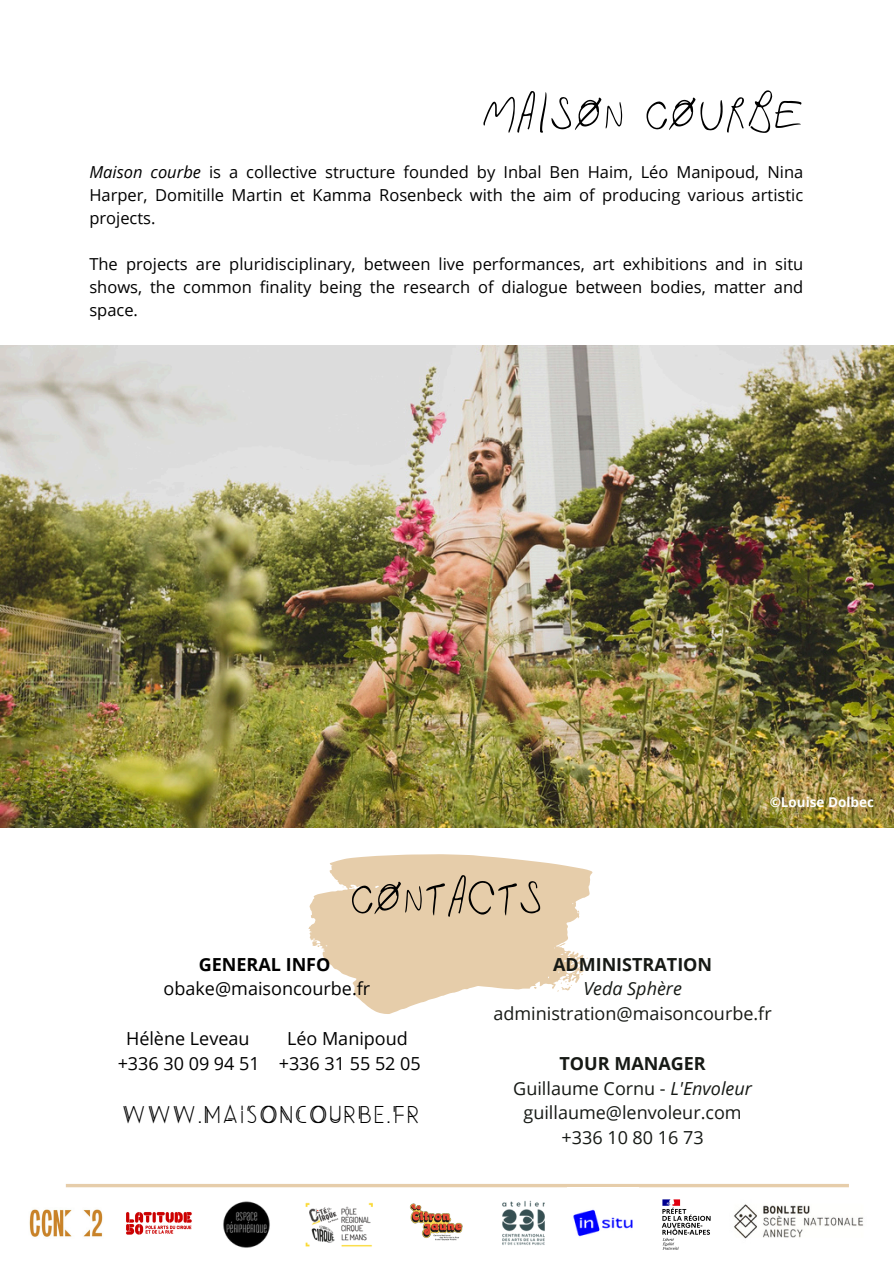
<style>
.page{position:relative;width:894px;height:1264px;background:#fff}
.page>*{position:absolute;margin:0;border:0;box-sizing:border-box;transform-origin:0 0}
.t1{font:51px "Fast In My Car";color:#000}
.t2{font:25.95px "Beauty Salon Sans";letter-spacing:.09em;color:#000}
.t3{font:18px/24.8px "Open Sans";color:#161915;text-align:center}
.t4{font:18px/24.8px "Open Sans";color:#000}
.t5{font:700 18px "Open Sans";color:#000}
.t6{font:16.5px/23px "Open Sans";color:#000;text-align:justify}
.t7{font:700 13.5px "Open Sans";color:#fff}
.s1{font-style:italic}
.s2{font-weight:700}
</style>
<div class="page">
<img style="left:0;top:345px;width:893px;height:482px">
<svg style="left:308px;top:854px;width:285px;height:160px;fill:#e6cdaa"></svg>
<svg style="left:575px;top:954px;width:13px;height:6px"></svg>
<svg style="left:557px;top:981px;width:15px;height:10px"></svg>
<img style="left:126px;top:1212px;width:66px;height:23px">
<img style="left:223px;top:1201px;width:47px;height:47px">
<img style="left:410px;top:1203px;width:53px;height:38px">
<img style="left:305px;top:1202px;width:68px;height:45px">
<img style="left:29px;top:1209px;width:74px;height:28px">
<img style="left:502px;top:1200px;width:43px;height:45px">
<img style="left:661px;top:1199px;width:50px;height:51px">
<img style="left:713px;top:1184px;width:151px;height:55px">
<hr style="left:66px;top:1184px;width:782px;height:3px;background:#e6cdaa">
<img style="left:573px;top:1209px;width:60px;height:28px">
<p class="t1" style="left:483px;top:93px;width:321px">Maison Courbe</p>
<p class="t6" style="left:89px;top:160px;width:715px"><span class="s1">Maison courbe</span> is a collective structure founded by Inbal Ben Haim, Léo Manipoud, Nina Harper, Domitille Martin et Kamma Rosenbeck with the aim of producing various artistic projects.</p>
<p class="t6" style="left:89px;top:252px;width:715px">The projects are pluridisciplinary, between live performances, art exhibitions and in situ shows, the common finality being the research of dialogue between bodies, matter and space.</p>
<p class="t1" style="left:350px;top:877px;width:194px">Contacts</p>
<p class="t7" style="left:769px;top:792px;width:106px">©Louise Dolbec</p>
<p class="t5" style="left:199px;top:951px;width:133px">GENERAL INFO</p>
<p class="t4" style="left:163px;top:976px;width:208px">obake@maisoncourbe.fr</p>
<p class="t4" style="left:126px;top:1025px;width:125px">Hélène Leveau</p>
<p class="t4" style="left:118px;top:1025px;width:304px;text-indent:169px">Léo Manipoud +336 30 09 94 51 +336 31 55 52 05</p>
<p class="t2" style="left:122px;top:1099px;width:298px">WWW.MAISONCOURBE.FR</p>
<p class="t3" style="left:493px;top:951px;width:280px"><span class="s2">ADMINISTRATION<br></span><span class="s1">Veda Sphère </span>administration@maisoncourbe.fr</p>
<p class="t3" style="left:513px;top:1050px;width:240px"><span class="s2">TOUR MANAGER<br></span>Guillaume Cornu - <span class="s1">L'Envoleur </span>guillaume@lenvoleur.com +336 10 80 16 73</p>
</div>
